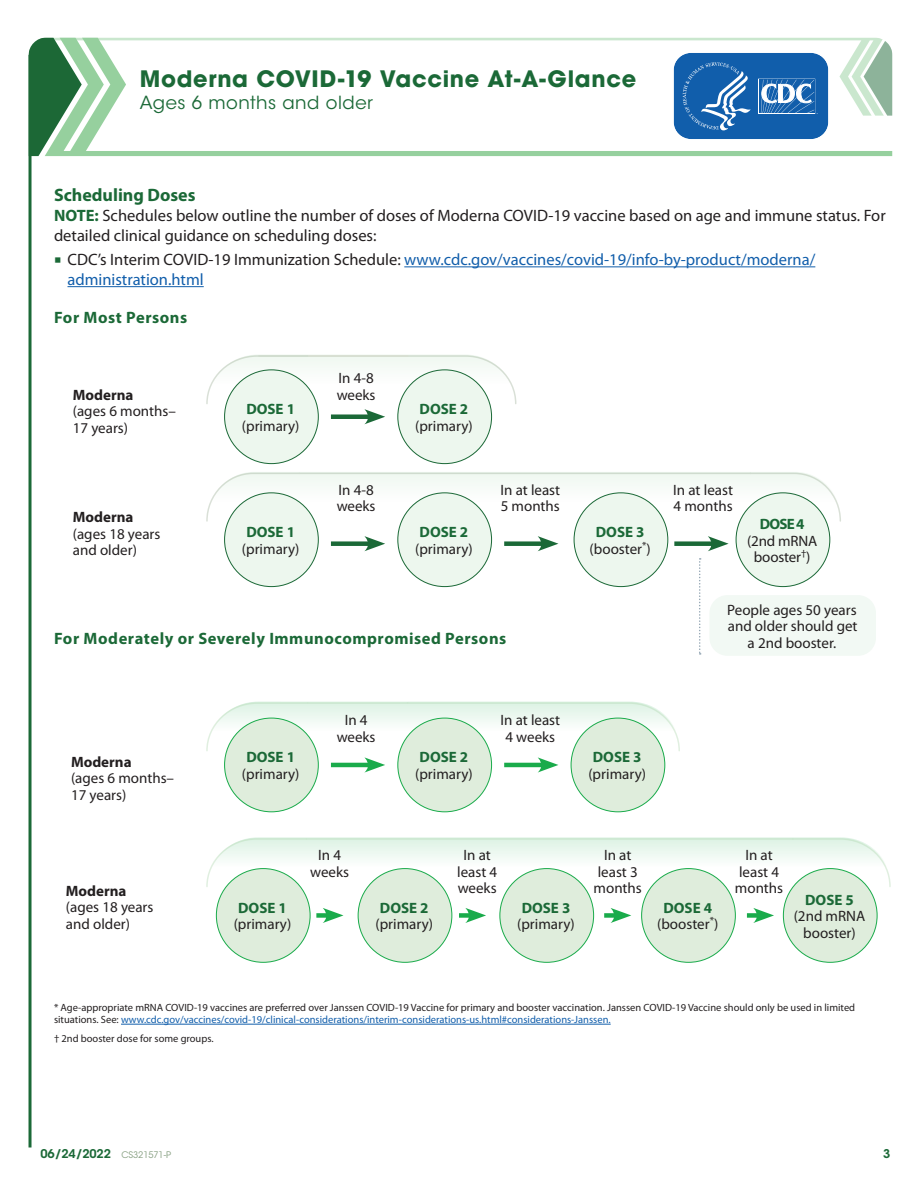
<style>
.page{position:relative;width:918px;height:1188px;background:#fff}
.page>*{position:absolute;margin:0;border:0;box-sizing:border-box;transform-origin:0 0}
.t1{font:700 22.5px "ITC Avant Garde Pro";letter-spacing:.03em;color:#1b6937}
.t2{font:18px "ITC Avant Garde Std";letter-spacing:.03em;color:#1b6937}
.t3{font:700 18px "Myriad Pro";color:#1b6937}
.t4{font:16.5px/19.8px "Myriad Pro";color:#231f20}
.t5{font:16.5px/19.8px "Myriad Pro";color:#115eab}
.t6{font:700 16.5px "Myriad Pro";letter-spacing:.03em;color:#1b6937}
.t7{font:15px/16.5px "Myriad Pro";color:#231f20}
.t8{font:600 12px "ITC Avant Garde Std";letter-spacing:-.01em;color:#1b6937}
.t9{font:10.5px/12.6px "Myriad Pro";color:#231f20}
.s1{font-weight:700;color:#1b6937}
.s2{color:#231f20}
.s3{font-weight:700}
.s4{color:#115eab}
.s5{font-weight:400;font-size:9px;color:#87a082}
</style>
<div class="page">
<hr style="left:29px;top:55px;width:3px;height:1093px;background:#1b6937">
<svg style="left:28px;top:38px;width:17px;height:118px"></svg>
<svg style="left:45px;top:38px;width:847px;height:118px"></svg>
<svg style="left:672px;top:51px;width:158px;height:90px;background:#3c7bba"></svg>
<svg style="left:206px;top:837px;width:685px;height:51px"></svg>
<svg style="left:206px;top:702px;width:474px;height:71px"></svg>
<div style="left:225px;top:718px;width:93px;height:94px;background:#dfeddc;border-radius:50%"></div>
<div style="left:398px;top:718px;width:94px;height:94px;background:#dfeddc;border-radius:50%"></div>
<div style="left:571px;top:718px;width:94px;height:94px;background:#dfeddc;border-radius:50%"></div>
<div style="left:316px;top:913px;width:15px;height:5px;background:#1aab4b"></div>
<svg style="left:323px;top:908px;width:21px;height:15px"></svg>
<div style="left:459px;top:913px;width:15px;height:5px;background:#1aab4b"></div>
<svg style="left:465px;top:908px;width:21px;height:15px"></svg>
<div style="left:604px;top:913px;width:15px;height:5px;background:#1aab4b"></div>
<svg style="left:610px;top:908px;width:21px;height:15px"></svg>
<div style="left:747px;top:913px;width:14px;height:5px;background:#1aab4b"></div>
<svg style="left:753px;top:908px;width:21px;height:15px"></svg>
<div style="left:216px;top:869px;width:94px;height:93px;background:#dfeddc;border-radius:50%"></div>
<div style="left:358px;top:869px;width:94px;height:93px;background:#dfeddc;border-radius:50%"></div>
<div style="left:500px;top:869px;width:94px;height:93px;background:#dfeddc;border-radius:50%"></div>
<div style="left:642px;top:869px;width:93px;height:93px;background:#dfeddc;border-radius:50%"></div>
<div style="left:783px;top:869px;width:94px;height:93px;background:#dfeddc;border-radius:50%"></div>
<hr style="left:121px;top:1024px;width:490px;height:1px;background:#115eab">
<hr style="left:404px;top:266px;width:411px;height:1px;background:#115eab">
<hr style="left:68px;top:286px;width:136px;height:1px;background:#115eab">
<div style="left:225px;top:370px;width:93px;height:94px;background:#edf7ee;border-radius:50%"></div>
<div style="left:398px;top:370px;width:94px;height:94px;background:#edf7ee;border-radius:50%"></div>
<svg style="left:206px;top:355px;width:311px;height:69px"></svg>
<svg style="left:206px;top:472px;width:635px;height:50px"></svg>
<div style="left:225px;top:493px;width:93px;height:94px;background:#edf7ee;border-radius:50%"></div>
<div style="left:398px;top:493px;width:94px;height:94px;background:#edf7ee;border-radius:50%"></div>
<div style="left:574px;top:493px;width:94px;height:94px;background:#edf7ee;border-radius:50%"></div>
<div style="left:736px;top:493px;width:94px;height:94px;background:#edf7ee;border-radius:50%"></div>
<div style="left:709px;top:595px;width:167px;height:61px;background:#f2f9f4;border-radius:18px"></div>
<svg style="left:699px;top:558px;width:2px;height:97px"></svg>
<div style="left:331px;top:541px;width:42px;height:5px;background:#1b6937"></div>
<svg style="left:364px;top:536px;width:21px;height:15px"></svg>
<div style="left:504px;top:541px;width:42px;height:5px;background:#1b6937"></div>
<svg style="left:538px;top:536px;width:20px;height:15px"></svg>
<div style="left:674px;top:541px;width:42px;height:5px;background:#1b6937"></div>
<svg style="left:708px;top:536px;width:21px;height:15px"></svg>
<h1 class="t1" style="left:140px;top:64px;width:498px">Moderna COVID-19 Vaccine At-A-Glance</h1>
<p class="t2" style="left:140px;top:92px;width:235px">Ages 6 months and older</p>
<h2 class="t3" style="left:54px;top:185px;width:143px">Scheduling Doses</h2>
<p class="t4" style="left:54px;top:206px;width:833px"><span class="s1">NOTE:</span> Schedules below outline the number of doses of Moderna COVID-19 vaccine based on age and immune status. For detailed clinical guidance on scheduling doses:</p>
<p class="t5" style="left:68px;top:250px;width:749px"><span class="s2">CDC’s Interim COVID-19 Immunization Schedule:</span> www.cdc.gov/vaccines/covid-19/info-by-product/moderna/ administration.html</p>
<h3 class="t6" style="left:54px;top:308px;width:135px">For Most Persons</h3>
<p class="t7" style="left:73px;top:387px;width:105px"><span class="s3">Moderna<br></span>(ages 6 months–<br>17 years)</p>
<p class="t7" style="left:73px;top:509px;width:89px"><span class="s3">Moderna </span>(ages 18 years and older)</p>
<p class="t7" style="left:242px;top:401px;width:59px"><span class="s1">DOSE 1 </span>(primary)</p>
<p class="t7" style="left:242px;top:524px;width:59px"><span class="s1">DOSE 1 </span>(primary)</p>
<p class="t7" style="left:337px;top:370px;width:40px">In 4-8 weeks</p>
<p class="t7" style="left:337px;top:482px;width:40px">In 4-8 weeks</p>
<p class="t7" style="left:415px;top:401px;width:59px"><span class="s1">DOSE 2 </span>(primary)</p>
<p class="t7" style="left:415px;top:524px;width:59px"><span class="s1">DOSE 2 </span>(primary)</p>
<p class="t7" style="left:500px;top:482px;width:61px">In at least<br>5 months</p>
<h3 class="t6" style="left:54px;top:629px;width:454px">For Moderately or Severely Immunocompromised Persons</h3>
<p class="t7" style="left:590px;top:524px;width:63px;text-align:center"><span class="s1">DOSE 3 </span>(booster<sup>*</sup>)</p>
<p class="t7" style="left:673px;top:482px;width:61px">In at least<br>4 months</p>
<p class="t7" style="left:747px;top:516px;width:72px;text-align:center"><span class="s1">DOSE 4 </span>(2nd mRNA booster<sup>†</sup>)</p>
<p class="t7" style="left:727px;top:602px;width:132px;text-align:center">People ages 50 years and older should get a 2nd booster.</p>
<p class="t7" style="left:71px;top:754px;width:105px"><span class="s3">Moderna<br></span>(ages 6 months–<br>17 years)</p>
<p class="t7" style="left:242px;top:749px;width:59px"><span class="s1">DOSE 1 </span>(primary)</p>
<p class="t7" style="left:337px;top:712px;width:40px;text-align:center">In 4 weeks</p>
<p class="t7" style="left:415px;top:749px;width:59px"><span class="s1">DOSE 2 </span>(primary)</p>
<p class="t7" style="left:500px;top:712px;width:61px;text-align:center">In at least<br>4 weeks</p>
<p class="t7" style="left:588px;top:749px;width:59px"><span class="s1">DOSE 3 </span>(primary)</p>
<p class="t7" style="left:66px;top:883px;width:89px"><span class="s3">Moderna </span>(ages 18 years and older)</p>
<p class="t7" style="left:234px;top:900px;width:59px"><span class="s1">DOSE 1 </span>(primary)</p>
<p class="t7" style="left:310px;top:847px;width:40px;text-align:center">In 4 weeks</p>
<p class="t7" style="left:375px;top:900px;width:59px"><span class="s1">DOSE 2 </span>(primary)</p>
<p class="t7" style="left:457px;top:847px;width:42px;text-align:center">In at least 4 weeks</p>
<p class="t7" style="left:517px;top:900px;width:59px"><span class="s1">DOSE 3 </span>(primary)</p>
<p class="t7" style="left:594px;top:847px;width:50px;text-align:center">In at least 3 months</p>
<p class="t7" style="left:657px;top:900px;width:63px;text-align:center"><span class="s1">DOSE 4 </span>(booster<sup>*</sup>)</p>
<p class="t7" style="left:735px;top:847px;width:50px;text-align:center">In at least 4 months</p>
<p class="t7" style="left:794px;top:892px;width:73px;text-align:center"><span class="s1">DOSE 5 </span>(2nd mRNA booster)</p>
<p class="t9" style="left:54px;top:1001px;width:803px">* Age-appropriate mRNA COVID-19 vaccines are preferred over Janssen COVID-19 Vaccine for primary and booster vaccination. Janssen COVID-19 Vaccine should only be used in limited situations. See: <span class="s4">www.cdc.gov/vaccines/covid-19/clinical-considerations/interim-considerations-us.html#considerations-Janssen.</span></p>
<p class="t9" style="left:54px;top:1033px;width:161px">† 2nd booster dose for some groups.</p>
<p class="t8" style="left:41px;top:1146px;width:132px">06/24/2022 <span class="s5">CS321571-P</span></p>
<p class="t8" style="left:883px;top:1146px;width:9px">3</p>
</div>
